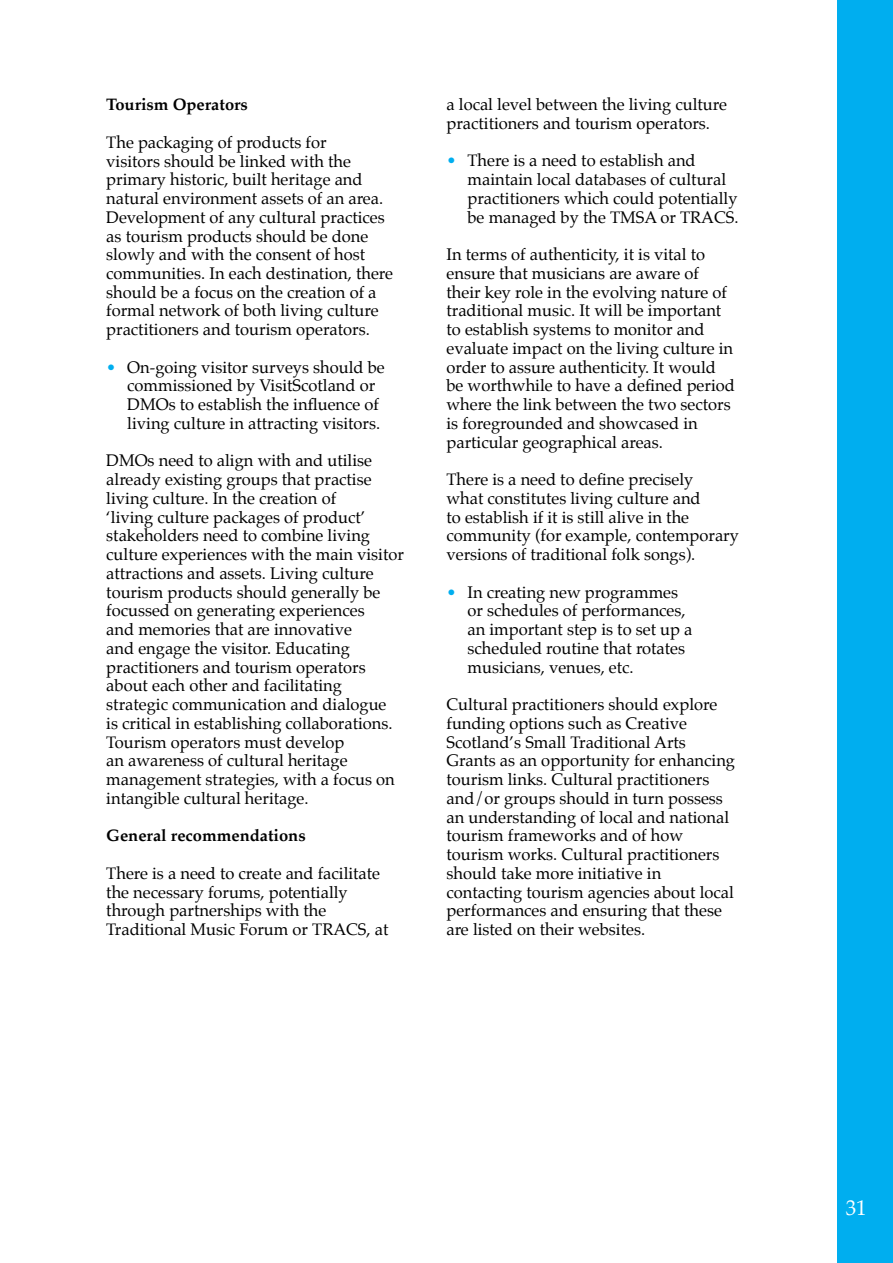
<style>
.page{position:relative;width:893px;height:1263px;background:#fff}
.page>*{position:absolute;margin:0;border:0;box-sizing:border-box;transform-origin:0 0}
.t1{font:21px "Palatino";color:#fff}
.t2{font:16.5px/18.8px "Palatino";color:#000}
.t3{font:700 16.5px "Palatino";color:#000}
.s1{color:#00aeef}
</style>
<div class="page">
<div style="left:837px;top:0;width:56px;height:1263px;background:#00aeef"></div>
<p class="t3" style="left:106px;top:91px;width:143px">Tourism Operators</p>
<p class="t2" style="left:106px;top:133px;width:288px">The packaging of products for<br>visitors should be linked with the primary historic, built heritage and natural environment assets of an area.<br>Development of any cultural practices as tourism products should be done slowly and with the consent of host communities. In each destination, there should be a focus on the creation of a formal network of both living culture practitioners and tourism operators.</p>
<p class="t2" style="left:127px;top:358px;width:259px;text-indent:-21px"><span class="s1">•</span> On-going visitor surveys should be commissioned by VisitScotland or DMOs to establish the influence of living culture in attracting visitors.</p>
<p class="t2" style="left:106px;top:451px;width:299px">DMOs need to align with and utilise already existing groups that practise living culture. In the creation of<br>‘living culture packages of product’ stakeholders need to combine living culture experiences with the main visitor attractions and assets. Living culture tourism products should generally be focussed on generating experiences<br>and memories that are innovative<br>and engage the visitor. Educating practitioners and tourism operators about each other and facilitating strategic communication and dialogue<br>is critical in establishing collaborations.<br>Tourism operators must develop<br>an awareness of cultural heritage management strategies, with a focus on intangible cultural heritage.</p>
<p class="t3" style="left:106px;top:822px;width:201px">General recommendations</p>
<p class="t2" style="left:106px;top:864px;width:284px">There is a need to create and facilitate the necessary forums, potentially through partnerships with the Traditional Music Forum or TRACS, at</p>
<p class="t2" style="left:446px;top:95px;width:282px">a local level between the living culture practitioners and tourism operators.</p>
<p class="t2" style="left:467px;top:151px;width:273px;text-indent:-21px"><span class="s1">•</span> There is a need to establish and maintain local databases of cultural practitioners which could potentially be managed by the TMSA or TRACS.</p>
<p class="t2" style="left:446px;top:245px;width:290px">In terms of authenticity, it is vital to ensure that musicians are aware of their key role in the evolving nature of traditional music. It will be important to establish systems to monitor and evaluate impact on the living culture in order to assure authenticity. It would be worthwhile to have a defined period where the link between the two sectors is foregrounded and showcased in particular geographical areas.</p>
<p class="t2" style="left:446px;top:470px;width:294px">There is a need to define precisely<br>what constitutes living culture and<br>to establish if it is still alive in the community (for example, contemporary versions of traditional folk songs).</p>
<p class="t2" style="left:467px;top:582px;width:226px;text-indent:-21px"><span class="s1">•</span> In creating new programmes or schedules of performances, an important step is to set up a scheduled routine that rotates musicians, venues, etc.</p>
<p class="t2" style="left:446px;top:695px;width:290px">Cultural practitioners should explore funding options such as Creative Scotland’s Small Traditional Arts Grants as an opportunity for enhancing tourism links. Cultural practitioners and/or groups should in turn possess an understanding of local and national tourism frameworks and of how tourism works. Cultural practitioners should take more initiative in contacting tourism agencies about local performances and ensuring that these are listed on their websites.</p>
<p class="t1" style="left:846px;top:1190px;width:22px">31</p>
</div>
